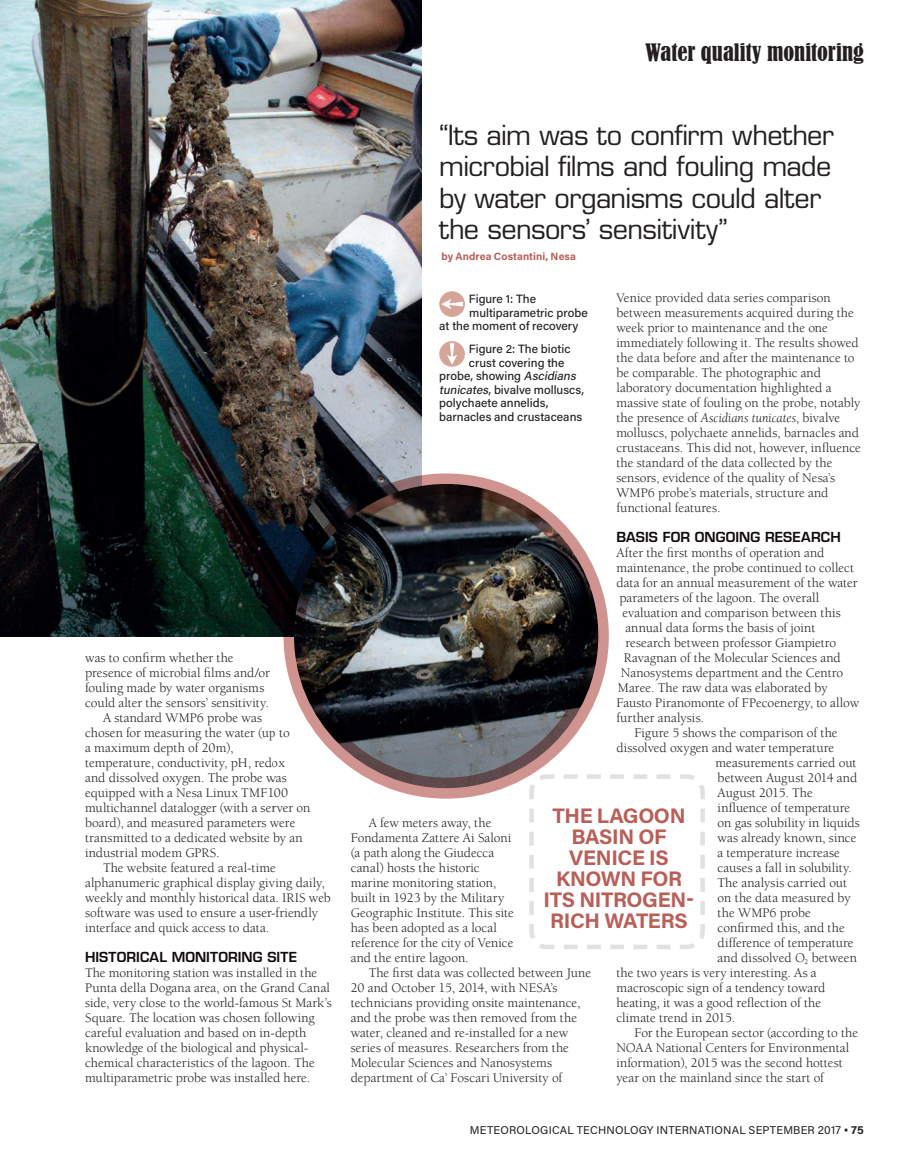
<style>
.page{position:relative;width:915px;height:1170px;background:#fff}
.page>*{position:absolute;margin:0;border:0;box-sizing:border-box;transform-origin:0 0}
.t1{font:27px/31.5px "Eurostile";letter-spacing:-.02em;color:#231f20}
.Strapline{font:condensed 22.5px "Bernard";letter-spacing:.005em;color:#231f20}
.Fact_Heading{font:700 21px/21px "Acumin Pro";letter-spacing:-.02em;color:#b85f58;text-align:center}
.Body_copy_indent{font:13.5px/15px "Berkeley";color:#231f20}
.Crosshead{font:13.5px "Berkeley";color:#231f20}
.Body_copy{font:13.5px/15px "Berkeley";color:#231f20}
.Crosshead-2{font:600 13.5px "Eurostile";letter-spacing:.005em;color:#110a0c}
.t2{font:500 12px "Acumin Pro";color:#231f20}
.t3{font:11.25px "Acumin Pro";letter-spacing:.02em;color:#231f20}
.Quote_Byline{font:700 10.5px "Acumin Pro";letter-spacing:.01em;color:#b85f58}
.s1{font-style:italic}
.s2{font-weight:700}
</style>
<div class="page">
<svg style="left:527px;top:772px;width:178px;height:177px"></svg>
<img style="left:0;top:0;width:421px;height:636px">
<img style="left:294px;top:484px;width:304px;height:304px;border-radius:152px">
<div style="left:283px;top:473px;width:325px;height:325px;border:21px solid #b85f58;border-radius:50%"></div>
<div style="left:439px;top:291px;width:26px;height:26px;background:#d6a599;border-radius:50%"></div>
<svg style="left:441px;top:299px;width:21px;height:10px"></svg>
<div style="left:439px;top:341px;width:26px;height:26px;background:#d6a599;border-radius:50%"></div>
<svg style="left:447px;top:343px;width:10px;height:22px"></svg>
<p class="Strapline" style="left:645px;top:39px;width:220px">Water quality monitoring</p>
<p class="Body_copy_indent" style="left:85px;top:650px;width:186px">was to confirm whether the presence of microbial films and/or fouling made by water organisms could alter the sensors’ sensitivity.</p>
<p class="Body_copy_indent" style="left:85px;top:710px;width:227px;text-indent:18px">A standard WMP6 probe was<br>chosen for measuring the water (up to<br>a maximum depth of 20m),<br>temperature, conductivity, pH, redox<br>and dissolved oxygen. The probe was equipped with a Nesa Linux TMF100 multichannel datalogger (with a server on board), and measured parameters were transmitted to a dedicated website by an industrial modem GPRS.</p>
<p class="Body_copy_indent" style="left:85px;top:860px;width:247px;text-indent:18px">The website featured a real-time alphanumeric graphical display giving daily, weekly and monthly historical data. IRIS web software was used to ensure a user-friendly interface and quick access to data.</p>
<p class="Crosshead-2" style="left:85px;top:948px;width:213px">HISTORICAL MONITORING SITE</p>
<p class="Body_copy" style="left:85px;top:965px;width:248px">The monitoring station was installed in the Punta della Dogana area, on the Grand Canal side, very close to the world-famous St Mark’s Square. The location was chosen following careful evaluation and based on in-depth knowledge of the biological and physical&shy;chemical characteristics of the lagoon. The multiparametric probe was installed here.</p>
<p class="t1" style="left:439px;top:119px;width:396px">“Its aim was to confirm whether microbial films and fouling made by water organisms could alter the sensors’ sensitivity”</p>
<p class="Quote_Byline" style="left:441px;top:249px;width:136px">by Andrea Costantini, Nesa</p>
<p class="t2" style="left:468px;top:291px;width:69px">Figure 1: The</p>
<p class="t2" style="left:469px;top:304px;width:120px">multiparametric probe</p>
<p class="t2" style="left:439px;top:318px;width:141px">at the moment of recovery</p>
<p class="t2" style="left:468px;top:341px;width:103px">Figure 2: The biotic</p>
<p class="t2" style="left:468px;top:354px;width:97px">crust covering the</p>
<p class="t2" style="left:439px;top:368px;width:141px">probe, showing <span class="s1">Ascidians</span></p>
<p class="t2" style="left:439px;top:381px;width:146px"><span class="s1">tunicates</span>, bivalve molluscs,</p>
<p class="t2" style="left:439px;top:395px;width:111px">polychaete annelids,</p>
<p class="t2" style="left:439px;top:408px;width:144px">barnacles and crustaceans</p>
<p class="Body_copy_indent" style="left:616px;top:290px;width:246px">Venice provided data series comparison between measurements acquired during the week prior to maintenance and the one immediately following it. The results showed the data before and after the maintenance to be comparable. The photographic and laboratory documentation highlighted a massive state of fouling on the probe, notably the presence of <span class="s1">Ascidians tunicates</span>, bivalve molluscs, polychaete annelids, barnacles and crustaceans. This did not, however, influence the standard of the data collected by the sensors, evidence of the quality of Nesa’s WMP6 probe’s materials, structure and functional features.</p>
<p class="Crosshead-2" style="left:616px;top:528px;width:226px">BASIS FOR ONGOING RESEARCH</p>
<p class="Crosshead" style="left:616px;top:545px;width:209px">After the first months of operation and</p>
<p class="Crosshead" style="left:616px;top:560px;width:239px">maintenance, the probe continued to collect</p>
<p class="Crosshead" style="left:616px;top:575px;width:243px">data for an annual measurement of the water</p>
<p class="Crosshead" style="left:619px;top:590px;width:201px">parameters of the lagoon. The overall</p>
<p class="Crosshead" style="left:622px;top:605px;width:220px">evaluation and comparison between this</p>
<p class="Crosshead" style="left:625px;top:620px;width:191px">annual data forms the basis of joint</p>
<p class="Crosshead" style="left:625px;top:635px;width:212px">research between professor Giampietro</p>
<p class="Crosshead" style="left:623px;top:650px;width:218px">Ravagnan of the Molecular Sciences and</p>
<p class="Crosshead" style="left:620px;top:665px;width:224px">Nanosystems department and the Centro</p>
<p class="Crosshead" style="left:617px;top:680px;width:211px">Maree. The raw data was elaborated by</p>
<p class="Crosshead" style="left:616px;top:695px;width:244px">Fausto Piranomonte of FPecoenergy, to allow</p>
<p class="Crosshead" style="left:616px;top:710px;width:89px">further analysis.</p>
<p class="Body_copy_indent" style="left:634px;top:725px;width:205px">Figure 5 shows the comparison of the</p>
<p class="Body_copy_indent" style="left:616px;top:740px;width:219px">dissolved oxygen and water temperature</p>
<p class="Body_copy_indent" style="left:715px;top:755px;width:142px">measurements carried out</p>
<p class="Body_copy_indent" style="left:717px;top:770px;width:141px">between August 2014 and</p>
<p class="Body_copy_indent" style="left:717px;top:785px;width:97px">August 2015. The</p>
<p class="Body_copy_indent" style="left:717px;top:800px;width:134px">influence of temperature</p>
<p class="Body_copy_indent" style="left:717px;top:815px;width:144px">on gas solubility in liquids</p>
<p class="Body_copy_indent" style="left:717px;top:830px;width:140px">was already known, since</p>
<p class="Body_copy_indent" style="left:717px;top:845px;width:124px">a temperature increase</p>
<p class="Body_copy_indent" style="left:717px;top:860px;width:136px">causes a fall in solubility.</p>
<p class="Body_copy_indent" style="left:717px;top:875px;width:131px">The analysis carried out</p>
<p class="Body_copy_indent" style="left:717px;top:890px;width:134px">on the data measured by</p>
<p class="Body_copy_indent" style="left:717px;top:905px;width:95px">the WMP6 probe</p>
<p class="Body_copy_indent" style="left:717px;top:920px;width:129px">confirmed this, and the</p>
<p class="Body_copy_indent" style="left:717px;top:935px;width:137px">difference of temperature</p>
<p class="Body_copy_indent" style="left:717px;top:950px;width:141px">and dissolved O<sub>2</sub> between</p>
<p class="Body_copy_indent" style="left:616px;top:965px;width:202px">the two years is very interesting. As a</p>
<p class="Body_copy_indent" style="left:616px;top:980px;width:210px">macroscopic sign of a tendency toward</p>
<p class="Body_copy_indent" style="left:616px;top:995px;width:206px">heating, it was a good reflection of the</p>
<p class="Body_copy_indent" style="left:616px;top:1010px;width:120px">climate trend in 2015.</p>
<p class="Body_copy_indent" style="left:616px;top:1025px;width:243px;text-indent:18px">For the European sector (according to the NOAA National Centers for Environmental information), 2015 was the second hottest year on the mainland since the start of</p>
<p class="Fact_Heading" style="left:543px;top:804px;width:152px">THE LAGOON<br>BASIN OF<br>VENICE IS<br>KNOWN FOR<br>ITS NITROGEN-<br>RICH WATERS</p>
<p class="Body_copy_indent" style="left:350px;top:815px;width:164px;text-indent:18px">A few meters away, the<br>Fondamenta Zattere Ai Saloni (a path along the Giudecca canal) hosts the historic marine monitoring station, built in 1923 by the Military<br>Geographic Institute. This site has been adopted as a local reference for the city of Venice and the entire lagoon.</p>
<p class="Body_copy_indent" style="left:350px;top:965px;width:242px;text-indent:18px">The first data was collected between June 20 and October 15, 2014, with NESA’s technicians providing onsite maintenance, and the probe was then removed from the water, cleaned and re-installed for a new series of measures. Researchers from the Molecular Sciences and Nanosystems department of Ca’ Foscari University of</p>
<p class="t3" style="left:469px;top:1122px;width:395px">METEOROLOGICAL TECHNOLOGY INTERNATIONAL SEPTEMBER 2017 <span class="s2">• 75</span></p>
</div>
